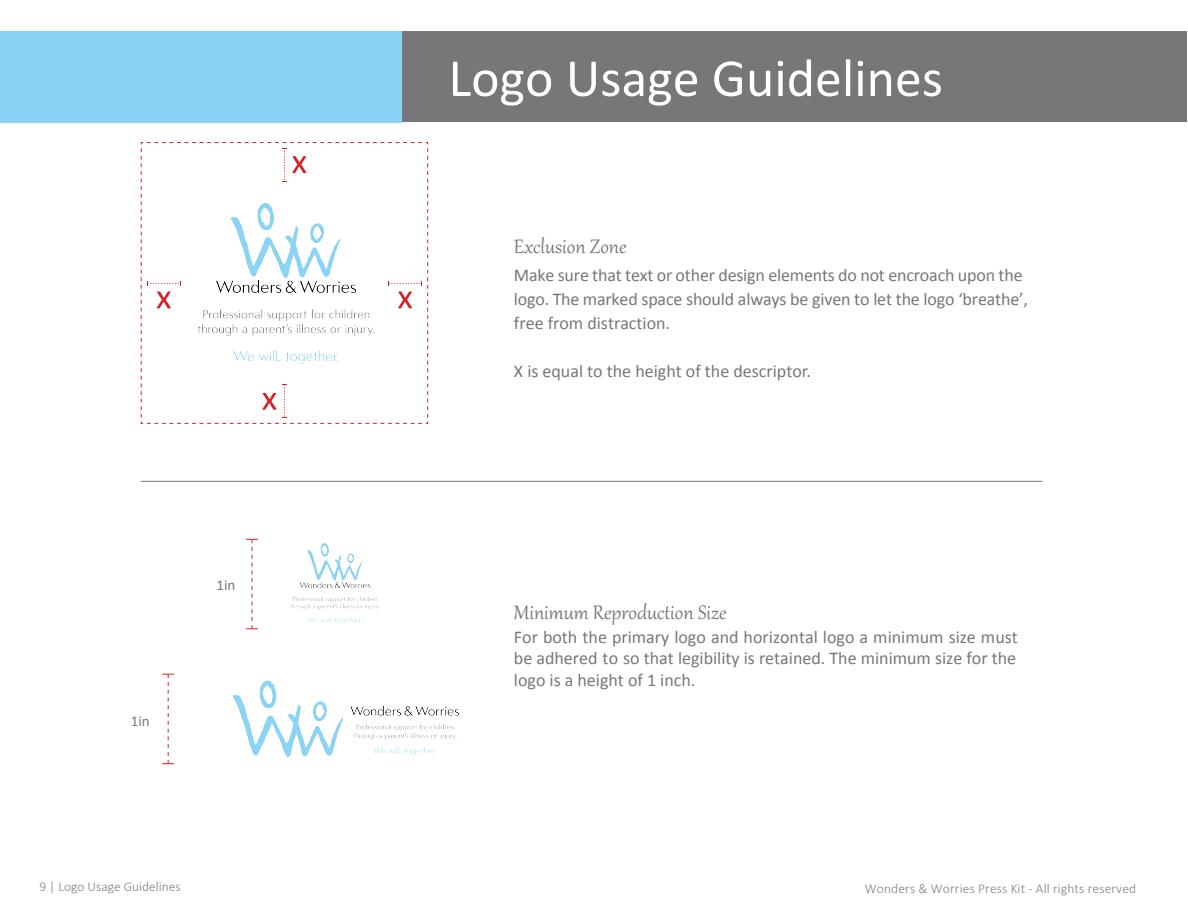
<style>
.page{position:relative;width:1188px;height:918px;background:#fff}
.page>*{position:absolute;margin:0;border:0;box-sizing:border-box;transform-origin:0 0}
.t1{font:54px "Calibri";color:#fff}
.t2{font:24px "Gabriola";color:#777779}
.t3{font:18px/24px "Calibri";letter-spacing:-.01em;color:#777779}
.t4{font:15px "Calibri";color:#777779}
.t5{font:300 13.5px "Calibri";letter-spacing:.01em;color:#808080}
</style>
<div class="page">
<svg style="left:140px;top:142px;width:289px;height:282px"></svg>
<svg style="left:246px;top:539px;width:12px;height:90px"></svg>
<hr style="left:141px;top:481px;width:901px;height:1px;background:#777779">
<svg style="left:162px;top:674px;width:12px;height:90px"></svg>
<div style="left:401px;top:32px;width:786px;height:90px;background:#777779"></div>
<div style="left:1px;top:31px;width:401px;height:91px;background:#89d3f4"></div>
<img style="left:184px;top:181px;width:205px;height:205px">
<img style="left:290px;top:543px;width:89px;height:81px">
<img style="left:232px;top:680px;width:227px;height:78px">
<h1 class="t1" style="left:448px;top:41px;width:496px">Logo Usage Guidelines</h1>
<p class="t4" style="left:131px;top:711px;width:20px">1in</p>
<p class="t4" style="left:217px;top:576px;width:20px">1in</p>
<p class="t2" style="left:514px;top:230px;width:114px">Exclusion Zone</p>
<p class="t3" style="left:514px;top:263px;width:516px">Make sure that text or other design elements do not encroach upon the logo. The marked space should always be given to let the logo ‘breathe’, free from distraction.</p>
<p class="t3" style="left:514px;top:359px;width:299px">X is equal to the height of the descriptor.</p>
<p class="t2" style="left:514px;top:597px;width:214px">Minimum Reproduction Size</p>
<p class="t3" style="left:514px;top:626px;width:505px;line-height:21.6px;text-align:justify">For both the primary logo and horizontal logo a minimum size must be adhered to so that legibility is retained. The minimum size for the logo is a height of 1 inch.</p>
<p class="t5" style="left:39px;top:878px;width:143px">9 | Logo Usage Guidelines</p>
<p class="t5" style="left:865px;top:880px;width:273px">Wonders &amp; Worries Press Kit - All rights reserved</p>
</div>
